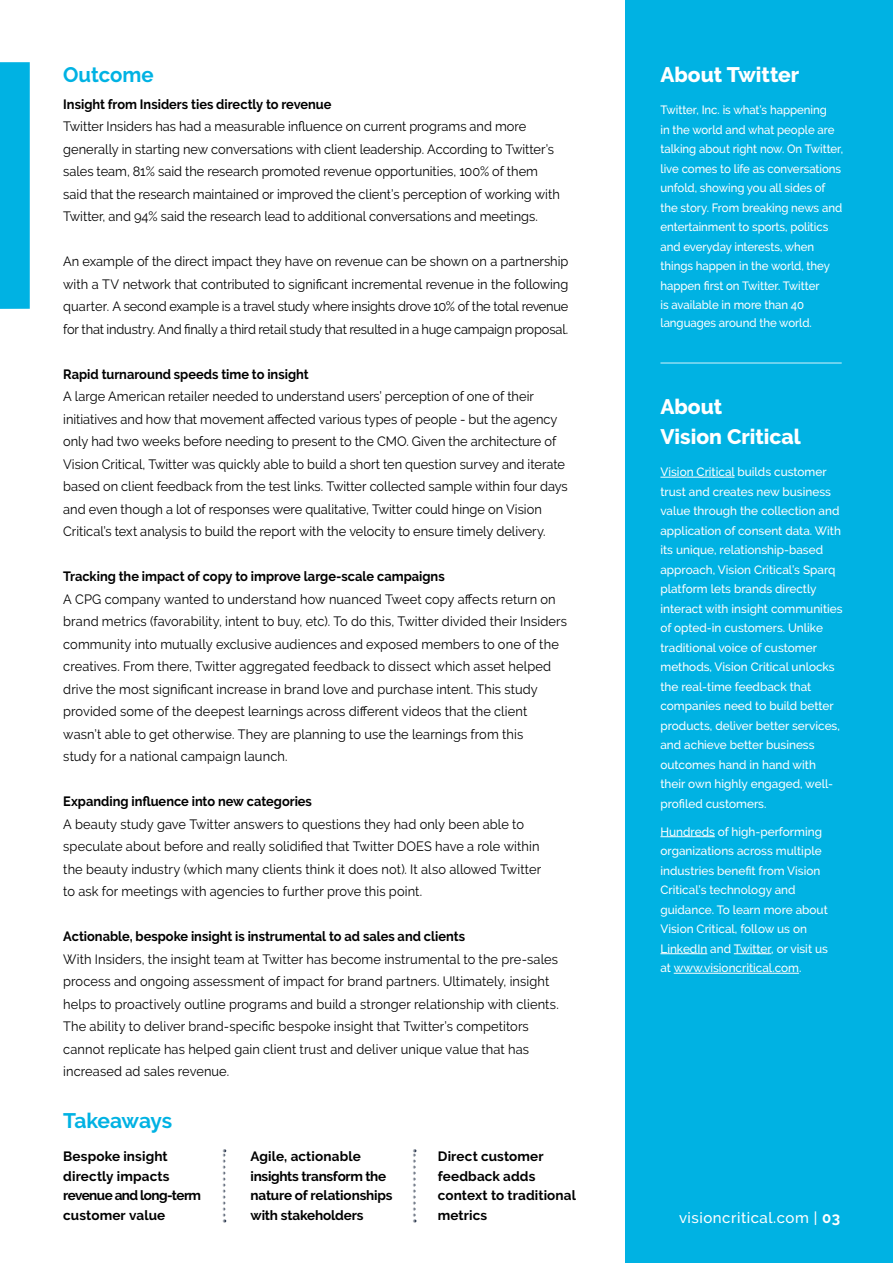
<style>
.page{position:relative;width:893px;height:1263px;background:#fff}
.page>*{position:absolute;margin:0;border:0;box-sizing:border-box;transform-origin:0 0}
.t1{font:800 21px/30px "Raleway";color:#fff}
.t2{font:700 21px "Raleway";letter-spacing:-.005em;color:#00b2e3}
.t3{font:500 15px "Raleway";letter-spacing:.035em;color:#fff}
.t4{font:13.5px/22.5px "Raleway";color:#000;scale:.95 1}
.t5{font:700 13.5px "Raleway";color:#000;scale:.95 1}
.t6{font:700 13.5px/19.5px "Raleway";color:#000}
.t7{font:500 12px/19.5px "Raleway";color:#fff}
.t8{font:500 12px/19.5px "Raleway";color:#fff;scale:.95 1}
.s1{font-weight:700}
</style>
<div class="page">
<div style="left:625px;top:0;width:268px;height:1263px;background:#00b2e3"></div>
<hr style="left:660px;top:477px;width:74px;height:1px;background:#fff">
<hr style="left:660px;top:836px;width:55px;height:1px;background:#fff">
<hr style="left:660px;top:953px;width:47px;height:1px;background:#fff">
<hr style="left:734px;top:953px;width:37px;height:1px;background:#fff">
<hr style="left:674px;top:973px;width:125px;height:1px;background:#fff">
<hr style="left:660px;top:363px;width:182px;height:1px;background:#fff">
<div style="left:0;top:62px;width:30px;height:247px;background:#00b2e3"></div>
<svg style="left:222px;top:1149px;width:3px;height:73px"></svg>
<svg style="left:413px;top:1149px;width:3px;height:73px"></svg>
<h1 class="t2" style="left:63px;top:63px;width:92px">Outcome</h1>
<p class="t5" style="left:63px;top:96px;width:284px">Insight from Insiders ties directly to revenue</p>
<p class="t4" style="left:63px;top:115px;width:524px">Twitter Insiders has had a measurable influence on current programs and more generally in starting new conversations with client leadership. According to Twitter’s sales team, 81% said the research promoted revenue opportunities, 100% of them said that the research maintained or improved the client’s perception of working with Twitter, and 94% said the research lead to additional conversations and meetings.</p>
<p class="t4" style="left:63px;top:250px;width:533px;text-align:justify">An example of the direct impact they have on revenue can be shown on a partnership with a TV network that contributed to significant incremental revenue in the following quarter. A second example is a travel study where insights drove 10% of the total revenue for that industry. And finally a third retail study that resulted in a huge campaign proposal.</p>
<p class="t5" style="left:63px;top:366px;width:260px">Rapid turnaround speeds time to insight</p>
<p class="t4" style="left:63px;top:385px;width:532px">A large American retailer needed to understand users’ perception of one of their initiatives and how that movement affected various types of people - but the agency only had two weeks before needing to present to the CMO. Given the architecture of Vision Critical, Twitter was quickly able to build a short ten question survey and iterate based on client feedback from the test links. Twitter collected sample within four days and even though a lot of responses were qualitative, Twitter could hinge on Vision Critical’s text analysis to build the report with the velocity to ensure timely delivery.</p>
<p class="t5" style="left:63px;top:569px;width:403px">Tracking the impact of copy to improve large-scale campaigns</p>
<p class="t4" style="left:63px;top:588px;width:532px">A CPG company wanted to understand how nuanced Tweet copy affects return on brand metrics (favorability, intent to buy, etc). To do this, Twitter divided their Insiders community into mutually exclusive audiences and exposed members to one of the creatives. From there, Twitter aggregated feedback to dissect which asset helped drive the most significant increase in brand love and purchase intent. This study provided some of the deepest learnings across different videos that the client wasn’t able to get otherwise. They are planning to use the learnings from this<br>study for a national campaign launch.</p>
<p class="t5" style="left:63px;top:794px;width:263px">Expanding influence into new categories</p>
<p class="t4" style="left:63px;top:813px;width:505px">A beauty study gave Twitter answers to questions they had only been able to speculate about before and really solidified that Twitter DOES have a role within the beauty industry (which many clients think it does not). It also allowed Twitter to ask for meetings with agencies to further prove this point.</p>
<p class="t5" style="left:63px;top:929px;width:425px">Actionable, bespoke insight is instrumental to ad sales and clients</p>
<p class="t4" style="left:63px;top:948px;width:523px">With Insiders, the insight team at Twitter has become instrumental to the pre-sales process and ongoing assessment of impact for brand partners. Ultimately, insight helps to proactively outline programs and build a stronger relationship with clients.<br>The ability to deliver brand-specific bespoke insight that Twitter’s competitors cannot replicate has helped gain client trust and deliver unique value that has increased ad sales revenue.</p>
<h1 class="t2" style="left:63px;top:1109px;width:110px">Takeaways</h1>
<p class="t6" style="left:63px;top:1147px;width:139px">Bespoke insight directly impacts revenue and long-term customer value</p>
<p class="t6" style="left:251px;top:1147px;width:144px">Agile, actionable insights transform the nature of relationships with stakeholders</p>
<p class="t6" style="left:438px;top:1147px;width:140px">Direct customer feedback adds context to traditional metrics</p>
<h1 class="t1" style="left:660px;top:60px;width:140px">About Twitter</h1>
<p class="t8" style="left:660px;top:100px;width:194px">Twitter, Inc. is what’s happening<br>in the world and what people are talking about right now. On Twitter, live comes to life as conversations unfold, showing you all sides of the story. From breaking news and entertainment to sports, politics and everyday interests, when things happen in the world, they happen first on Twitter. Twitter<br>is available in more than 40</p>
<p class="t8" style="left:660px;top:313px;width:161px">languages around the world.</p>
<h1 class="t1" style="left:660px;top:392px;width:142px">About<br>Vision Critical</h1>
<p class="t7" style="left:660px;top:462px;width:184px">Vision Critical builds customer trust and creates new business value through the collection and application of consent data. With its unique, relationship-based approach, Vision Critical’s Sparq platform lets brands directly interact with insight communities of opted-in customers. Unlike traditional voice of customer methods, Vision Critical unlocks the real-time feedback that companies need to build better products, deliver better services, and achieve better business outcomes hand in hand with their own highly engaged, well&shy;profiled customers.</p>
<p class="t7" style="left:660px;top:822px;width:169px">Hundreds of high-performing organizations across multiple industries benefit from Vision<br>Critical’s technology and guidance. To learn more about<br>Vision Critical, follow us on<br>LinkedIn and Twitter, or visit us at www.visioncritical.com.</p>
<p class="t3" style="left:679px;top:1209px;width:163px">visioncritical.com | <span class="s1">03</span></p>
</div>
